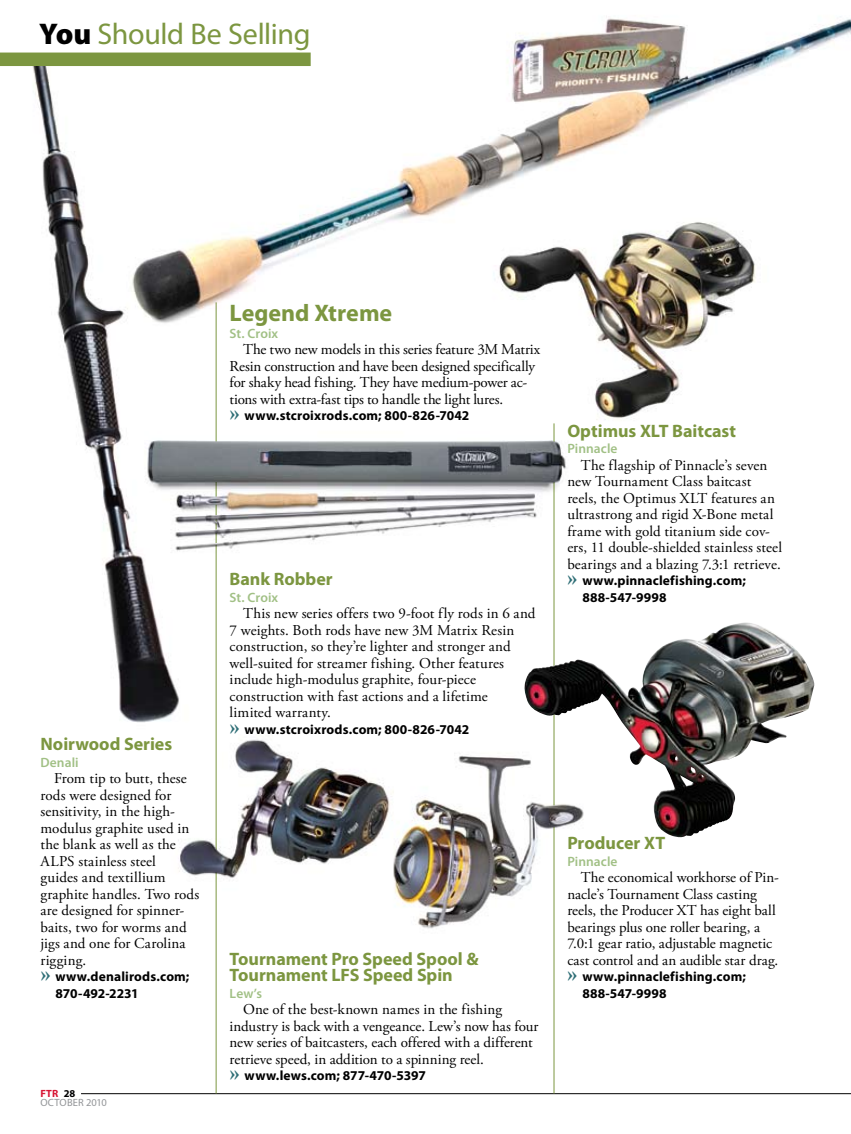
<style>
.page{position:relative;width:851px;height:1134px;background:#fff}
.page>*{position:absolute;margin:0;border:0;box-sizing:border-box;transform-origin:0 0}
.t1{font:30px "Myriad Pro";letter-spacing:-.01em;color:#7c9640}
.t2{font:700 24px "Myriad Pro";letter-spacing:-.005em;color:#7c9640}
.t3{font:700 18px/16.5px "Myriad Pro";color:#7c9640}
.t4{font:15px/16.5px "Adobe Garamond Pro";color:#000}
.t5{font:700 13.5px/16.5px "Myriad Pro";letter-spacing:.01em;color:#000}
.t6{font:600 13.5px "Myriad Pro";letter-spacing:.005em;color:#a1c085}
.t7{font:10.5px/9px "Myriad Pro";letter-spacing:.005em;color:#939598}
.s1{font-weight:900;color:#000}
.s2{font-family:"Adobe Garamond Pro";font-size:24px;color:#2e6e76}
.s3{font-weight:700;color:#d71635}
.s4{font-weight:700;color:#000}
</style>
<div class="page">
<hr style="left:81px;top:1093px;width:769px;height:1px;background:#000">
<hr style="left:216px;top:302px;width:1px;height:792px;background:#7c9640">
<hr style="left:553px;top:423px;width:1px;height:670px;background:#7c9640">
<img style="left:594px;top:347px;width:86px;height:73px">
<img style="left:32px;top:66px;width:147px;height:657px">
<img style="left:109px;top:16px;width:741px;height:331px">
<img style="left:152px;top:718px;width:403px;height:232px">
<img style="left:179px;top:741px;width:209px;height:135px">
<img style="left:128px;top:415px;width:439px;height:161px">
<img style="left:149px;top:441px;width:415px;height:67px">
<div style="left:0;top:53px;width:310px;height:13px;background:#7c9640"></div>
<img style="left:523px;top:626px;width:205px;height:211px">
<h1 class="t1" style="left:39px;top:16px;width:273px"><span class="s1">You</span> Should Be Selling</h1>
<p class="t3" style="left:40px;top:735px;width:133px">Noirwood Series</p>
<p class="t6" style="left:40px;top:753px;width:40px">Denali</p>
<p class="t4" style="left:40px;top:771px;width:160px;text-indent:14px">From tip to butt, these rods were designed for sensitivity, in the high&shy;modulus graphite used in the blank as well as the<br>ALPS stainless steel<br>guides and textillium graphite handles. Two rods are designed for spinner&shy;baits, two for worms and jigs and one for Carolina rigging.</p>
<p class="t5" style="left:56px;top:968px;width:135px;text-indent:-15px"><span class="s2">»</span> www.denalirods.com;<br>870-492-2231</p>
<p class="t7" style="left:40px;top:1089px;width:68px"><span class="s3">ftr</span> <span class="s4">28<br></span>October 2010</p>
<h2 class="t2" style="left:230px;top:297px;width:164px">Legend Xtreme</h2>
<p class="t6" style="left:230px;top:324px;width:50px">St. Croix</p>
<p class="t4" style="left:230px;top:342px;width:312px;text-indent:14px">The two new models in this series feature 3M Matrix Resin construction and have been designed specifically for shaky head fishing. They have medium-power ac&shy;tions with extra-fast tips to handle the light lures.</p>
<p class="t5" style="left:229px;top:407px;width:241px"><span class="s2">»</span> www.stcroixrods.com; 800-826-7042</p>
<p class="t3" style="left:230px;top:570px;width:105px">Bank Robber</p>
<p class="t6" style="left:230px;top:588px;width:50px">St. Croix</p>
<p class="t4" style="left:230px;top:606px;width:307px;text-indent:14px">This new series offers two 9-foot fly rods in 6 and 7 weights. Both rods have new 3M Matrix Resin construction, so they’re lighter and stronger and well-suited for streamer fishing. Other features include high-modulus graphite, four-piece construction with fast actions and a lifetime<br>limited warranty.</p>
<p class="t5" style="left:229px;top:720px;width:241px"><span class="s2">»</span> www.stcroixrods.com; 800-826-7042</p>
<p class="t3" style="left:567px;top:422px;width:170px">Optimus XLT Baitcast</p>
<p class="t6" style="left:567px;top:440px;width:52px">Pinnacle</p>
<p class="t4" style="left:567px;top:457px;width:216px;text-indent:14px">The flagship of Pinnacle’s seven new Tournament Class baitcast reels, the Optimus XLT features an ultrastrong and rigid X-Bone metal frame with gold titanium side cov&shy;ers, 11 double-shielded stainless steel bearings and a blazing 7.3:1 retrieve.</p>
<p class="t5" style="left:582px;top:572px;width:165px;text-indent:-15px"><span class="s2">»</span> www.pinnaclefishing.com;<br>888-547-9998</p>
<p class="t3" style="left:230px;top:950px;width:250px">Tournament Pro Speed Spool &amp;<br>Tournament LFS Speed Spin</p>
<p class="t6" style="left:230px;top:984px;width:34px">Lew’s</p>
<p class="t4" style="left:230px;top:1002px;width:310px;text-indent:14px">One of the best-known names in the fishing industry is back with a vengeance. Lew’s now has four new series of baitcasters, each offered with a different retrieve speed, in addition to a spinning reel.</p>
<p class="t5" style="left:229px;top:1067px;width:198px"><span class="s2">»</span> www.lews.com; 877-470-5397</p>
<p class="t3" style="left:567px;top:834px;width:99px">Producer XT</p>
<p class="t6" style="left:567px;top:852px;width:52px">Pinnacle</p>
<p class="t4" style="left:567px;top:870px;width:213px;text-indent:14px">The economical workhorse of Pin&shy;nacle’s Tournament Class casting reels, the Producer XT has eight ball bearings plus one roller bearing, a 7.0:1 gear ratio, adjustable magnetic cast control and an audible star drag.</p>
<p class="t5" style="left:582px;top:968px;width:165px;text-indent:-15px"><span class="s2">»</span> www.pinnaclefishing.com;<br>888-547-9998</p>
</div>
